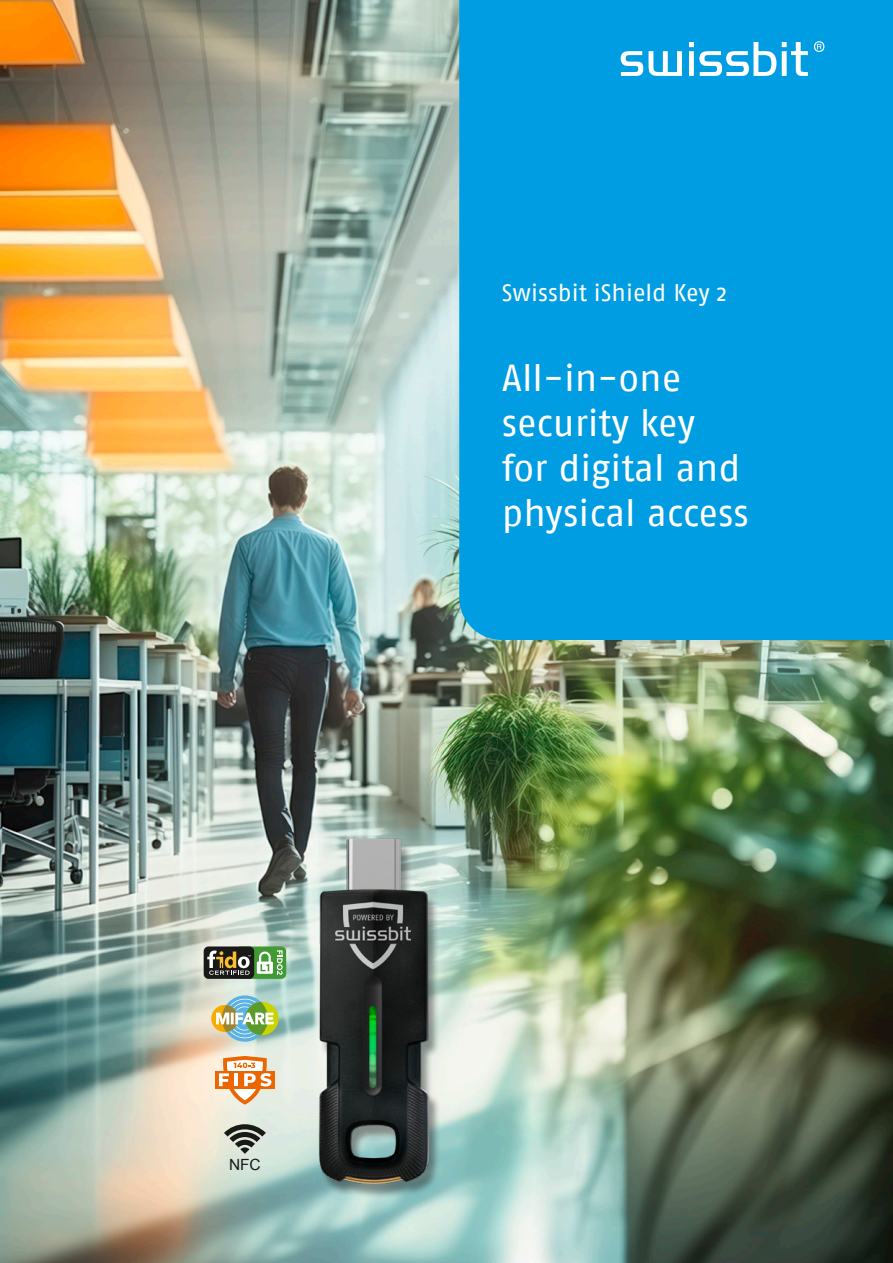
<style>
.page{position:relative;width:893px;height:1263px;background:#fff}
.page>*{position:absolute;margin:0;border:0;box-sizing:border-box;transform-origin:0 0}
.t1{font:37.5px/45px "Fago No";color:#fff}
.t2{font:24px "Fago No";color:#fff}
.t3{font:15.45px "Arial";color:#191918}
</style>
<div class="page">
<img style="left:0;top:0;width:893px;height:1263px">
<img style="left:303px;top:805px;width:140px;height:391px">
<div style="left:459px;top:0;width:434px;height:640px;background:#009de2"></div>
<div style="left:236px;top:946px;width:50px;height:33px;background:#419a33;border-radius:5px"></div>
<div style="left:204px;top:946px;width:50px;height:33px;background:#191918;border-radius:5px"></div>
<svg style="left:207px;top:950px;width:44px;height:25px"></svg>
<svg style="left:257px;top:950px;width:26px;height:25px"></svg>
<svg style="left:222px;top:995px;width:46px;height:47px"></svg>
<div style="left:211px;top:1005px;width:27px;height:27px;background:#f7ab00;border-radius:50%"></div>
<svg style="left:245px;top:1002px;width:34px;height:33px"></svg>
<svg style="left:216px;top:998px;width:58px;height:41px;background:#a5c297"></svg>
<svg style="left:215px;top:1071px;width:60px;height:17px"></svg>
<svg style="left:219px;top:1056px;width:52px;height:48px"></svg>
<svg style="left:224px;top:1124px;width:42px;height:30px"></svg>
<svg style="left:782px;top:42px;width:26px;height:34px"></svg>
<svg style="left:649px;top:51px;width:33px;height:25px"></svg>
<svg style="left:689px;top:42px;width:87px;height:34px"></svg>
<svg style="left:621px;top:51px;width:22px;height:25px"></svg>
<svg style="left:814px;top:41px;width:10px;height:11px"></svg>
<p class="t2" style="left:502px;top:279px;width:227px">Swissbit iShield Key 2</p>
<p class="t1" style="left:502px;top:355px;width:249px">All-in-one security key for digital and physical access</p>
<p class="t3" style="left:229px;top:1154px;width:33px">NFC</p>
</div>
